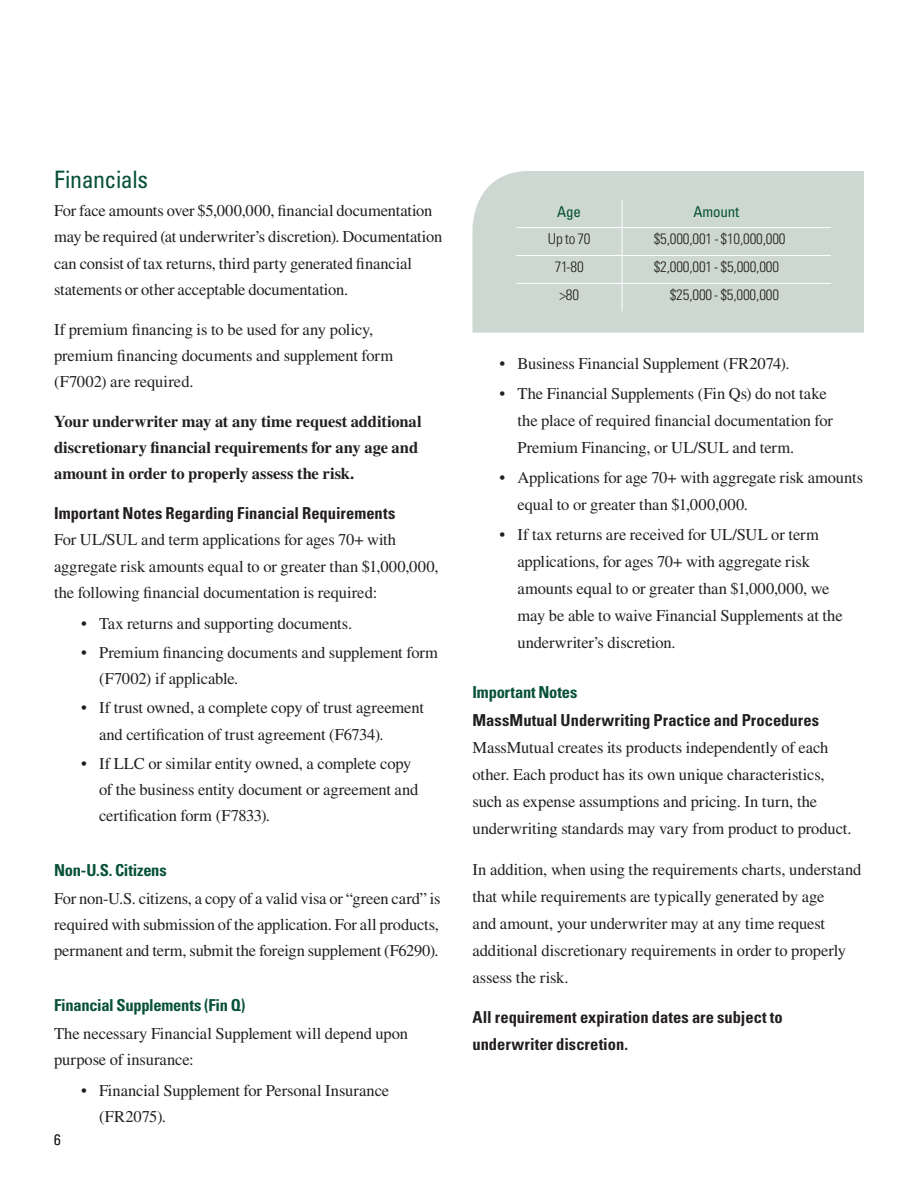
<style>
.page{position:relative;width:918px;height:1188px;background:#fff}
.page>*{position:absolute;margin:0;border:0;box-sizing:border-box;transform-origin:0 0}
.Subhead-jumbo{font:condensed 24px "Univers LT Std";letter-spacing:-.02em;color:#075137}
._11pt__Body{font:16.5px/27px "Times LT Std";letter-spacing:-.01em;color:#231f20}
._11pt__Body_-_tight{font:16.5px/26.2px "Times LT Std";letter-spacing:-.01em;color:#231f20}
._11pt__Body_-_loose{font:16.5px/27px "Times LT Std";letter-spacing:-.005em;color:#231f20}
._11pt__Body_-_preced{font:16.5px/26.2px "Times LT Std";letter-spacing:-.01em;color:#231f20}
._11pt__Body_-_loose-2{font:700 16.5px/26.2px "Times LT Std";letter-spacing:-.005em;color:#231f20}
._11pt__Body-2{font:700 condensed 16.5px/27px "Univers LT Std";color:#231f20}
.Subhead{font:700 condensed 16.5px "Univers LT Std";letter-spacing:-.015em;color:#075137}
.Table_body{font:300 condensed 15px "Univers LT Std";letter-spacing:-.01em;color:#231f20}
.Table_heads{font:condensed 15px "Univers LT Std";letter-spacing:-.01em;color:#075137}
.Left-hand_page_numbe{font:300 condensed 15px "Univers LT Std";color:#231f20}
.s1{font-family:"Univers LT Std";font-weight:700;font-stretch:condensed}
</style>
<div class="page">
<div style="left:472px;top:171px;width:392px;height:162px;background:#ccd8d1"></div>
<hr style="left:516px;top:227px;width:106px;height:1px;background:#fff">
<hr style="left:622px;top:227px;width:209px;height:1px;background:#fff">
<hr style="left:516px;top:255px;width:106px;height:1px;background:#fff">
<hr style="left:622px;top:255px;width:209px;height:1px;background:#fff">
<svg style="left:622px;top:200px;width:1px;height:111px"></svg>
<hr style="left:516px;top:283px;width:106px;height:1px;background:#fff">
<hr style="left:622px;top:283px;width:209px;height:1px;background:#fff">
<p class="Subhead-jumbo" style="left:54px;top:165px;width:96px">Financials</p>
<p class="_11pt__Body_-_tight" style="left:54px;top:197px;width:390px">For face amounts over $5,000,000, financial documentation may be required (at underwriter’s discretion). Documentation can consist of tax returns, third party generated financial statements or other acceptable documentation.</p>
<p class="_11pt__Body_-_loose" style="left:54px;top:316px;width:341px;line-height:26.2px">If premium financing is to be used for any policy, premium financing documents and supplement form (F7002) are required.</p>
<p class="_11pt__Body_-_loose-2" style="left:54px;top:408px;width:369px">Your underwriter may at any time request additional discretionary financial requirements for any age and amount in order to properly assess the risk.</p>
<p class="_11pt__Body_-_preced" style="left:54px;top:500px;width:386px"><span class="s1">Important Notes Regarding Financial Requirements<br></span>For UL/SUL and term applications for ages 70+ with aggregate risk amounts equal to or greater than $1,000,000, the following financial documentation is required:</p>
<p class="_11pt__Body" style="left:81px;top:610px;width:273px">• Tax returns and supporting documents.</p>
<p class="_11pt__Body" style="left:99px;top:639px;width:341px;line-height:26.2px;text-indent:-18px">• Premium financing documents and supplement form (F7002) if applicable.</p>
<p class="_11pt__Body" style="left:99px;top:695px;width:326px;line-height:26.2px;text-indent:-18px">• If trust owned, a complete copy of trust agreement and certification of trust agreement (F6734).</p>
<p class="_11pt__Body" style="left:99px;top:750px;width:321px;line-height:26.2px;text-indent:-18px">• If LLC or similar entity owned, a complete copy of the business entity document or agreement and certification form (F7833).</p>
<p class="Subhead" style="left:54px;top:860px;width:114px">Non-U.S. Citizens</p>
<p class="_11pt__Body_-_tight" style="left:54px;top:885px;width:388px;text-align:justify">For non-U.S. citizens, a copy of a valid visa or “green card” is required with submission of the application. For all products, permanent and term, submit the foreign supplement (F6290).</p>
<p class="Subhead" style="left:54px;top:995px;width:193px">Financial Supplements (Fin Q)</p>
<p class="_11pt__Body_-_preced" style="left:54px;top:1020px;width:356px">The necessary Financial Supplement will depend upon purpose of insurance:</p>
<p class="_11pt__Body" style="left:99px;top:1077px;width:292px;line-height:26.2px;text-indent:-18px">• Financial Supplement for Personal Insurance (FR2075).</p>
<p class="Left-hand_page_numbe" style="left:54px;top:1131px;width:8px">6</p>
<p class="Table_heads" style="left:557px;top:202px;width:25px">Age</p>
<p class="Table_heads" style="left:693px;top:202px;width:47px">Amount</p>
<p class="Table_body" style="left:548px;top:230px;width:44px">Up to 70</p>
<p class="Table_body" style="left:654px;top:230px;width:133px">$5,000,001 - $10,000,000</p>
<p class="Table_body" style="left:555px;top:258px;width:31px">71-80</p>
<p class="Table_body" style="left:654px;top:258px;width:127px">$2,000,001 - $5,000,000</p>
<p class="Table_body" style="left:559px;top:286px;width:21px">&gt;80</p>
<p class="Table_body" style="left:670px;top:286px;width:111px">$25,000 - $5,000,000</p>
<p class="_11pt__Body" style="left:500px;top:350px;width:291px">• Business Financial Supplement (FR2074).</p>
<p class="_11pt__Body" style="left:518px;top:380px;width:317px;text-indent:-18px">• The Financial Supplements (Fin Qs) do not take the place of required financial documentation for<br>Premium Financing, or UL/SUL and term.</p>
<p class="_11pt__Body" style="left:518px;top:464px;width:347px;text-indent:-18px">• Applications for age 70+ with aggregate risk amounts equal to or greater than $1,000,000.</p>
<p class="_11pt__Body" style="left:518px;top:521px;width:327px;text-indent:-18px">• If tax returns are received for UL/SUL or term applications, for ages 70+ with aggregate risk amounts equal to or greater than $1,000,000, we may be able to waive Financial Supplements at the underwriter’s discretion.</p>
<p class="Subhead" style="left:472px;top:682px;width:106px">Important Notes</p>
<p class="_11pt__Body" style="left:472px;top:707px;width:381px"><span class="s1">MassMutual Underwriting Practice and Procedures </span>MassMutual creates its products independently of each other. Each product has its own unique characteristics, such as expense assumptions and pricing. In turn, the underwriting standards may vary from product to product.</p>
<p class="_11pt__Body_-_loose" style="left:472px;top:856px;width:390px">In addition, when using the requirements charts, understand that while requirements are typically generated by age<br>and amount, your underwriter may at any time request additional discretionary requirements in order to properly assess the risk.</p>
<p class="_11pt__Body-2" style="left:472px;top:1004px;width:312px">All requirement expiration dates are subject to underwriter discretion.</p>
</div>
